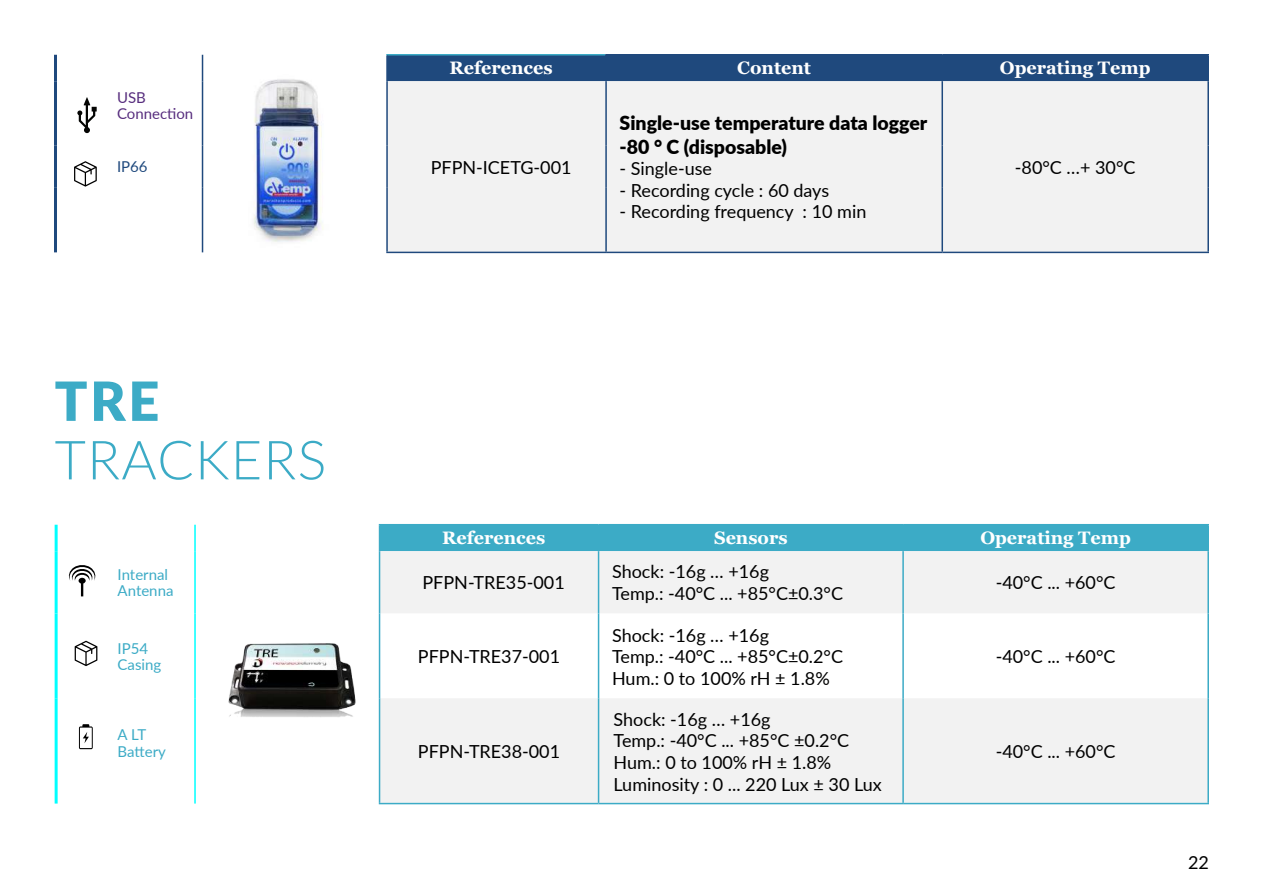
<style>
.page{position:relative;width:1263px;height:893px;background:#fff}
.page>*{position:absolute;margin:0;border:0;box-sizing:border-box;transform-origin:0 0}
.t1{font:300 54px "Lato";letter-spacing:.025em;color:#3cabc6}
.t2{font:900 54px "Lato";color:#3cabc6}
.t3{font:900 19.5px/23.4px "Lato";color:#000}
.t4{font:18px/21.6px "Lato";color:#000}
.t5{font:700 18px "Georgia";color:#fff}
.t6{font:15px/16.5px "Lato";color:#3cabc6}
.t7{font:15px/16.5px "Lato";color:#572d7e}
.t8{font:15px "Lato";color:#1f497d}
</style>
<div class="page">
<div style="left:380px;top:551px;width:827px;height:62px;background:#f2f2f2"></div>
<div style="left:380px;top:698px;width:827px;height:105px;background:#f2f2f2"></div>
<hr style="left:194px;top:525px;width:2px;height:26px;background:#0ff">
<hr style="left:194px;top:551px;width:2px;height:62px;background:#0ff">
<hr style="left:194px;top:613px;width:2px;height:85px;background:#0ff">
<hr style="left:194px;top:698px;width:2px;height:106px;background:#0ff">
<hr style="left:55px;top:525px;width:3px;height:26px;background:#0ff">
<hr style="left:55px;top:551px;width:3px;height:62px;background:#0ff">
<hr style="left:55px;top:613px;width:3px;height:85px;background:#0ff">
<hr style="left:55px;top:698px;width:3px;height:106px;background:#0ff">
<hr style="left:379px;top:524px;width:219px;height:1px;background:#3cabc6">
<hr style="left:598px;top:524px;width:305px;height:1px;background:#3cabc6">
<div style="left:379px;top:525px;width:828px;height:26px;background:#3cabc6"></div>
<hr style="left:903px;top:524px;width:306px;height:1px;background:#3cabc6">
<hr style="left:902px;top:525px;width:2px;height:26px;background:#3cabc6">
<hr style="left:1207px;top:525px;width:2px;height:26px;background:#3cabc6">
<hr style="left:379px;top:551px;width:1px;height:62px;background:#3cabc6">
<hr style="left:598px;top:551px;width:1px;height:62px;background:#3cabc6">
<hr style="left:902px;top:551px;width:2px;height:62px;background:#3cabc6">
<hr style="left:1207px;top:551px;width:2px;height:62px;background:#3cabc6">
<hr style="left:379px;top:613px;width:1px;height:85px;background:#3cabc6">
<hr style="left:598px;top:613px;width:1px;height:85px;background:#3cabc6">
<hr style="left:902px;top:613px;width:2px;height:85px;background:#3cabc6">
<hr style="left:1207px;top:613px;width:2px;height:85px;background:#3cabc6">
<hr style="left:379px;top:698px;width:1px;height:105px;background:#3cabc6">
<hr style="left:598px;top:698px;width:1px;height:105px;background:#3cabc6">
<hr style="left:902px;top:698px;width:2px;height:105px;background:#3cabc6">
<hr style="left:1207px;top:698px;width:2px;height:105px;background:#3cabc6">
<hr style="left:379px;top:803px;width:219px;height:1px;background:#3cabc6">
<hr style="left:598px;top:803px;width:305px;height:1px;background:#3cabc6">
<hr style="left:903px;top:803px;width:306px;height:1px;background:#3cabc6">
<svg style="left:69px;top:565px;width:26px;height:31px"></svg>
<img style="left:228px;top:643px;width:128px;height:74px">
<svg style="left:75px;top:641px;width:22px;height:25px"></svg>
<svg style="left:79px;top:724px;width:14px;height:25px"></svg>
<img style="left:201px;top:69px;width:122px;height:180px">
<div style="left:388px;top:56px;width:819px;height:25px;background:#1f497d"></div>
<div style="left:388px;top:81px;width:819px;height:171px;background:#f2f2f2"></div>
<hr style="left:386px;top:54px;width:219px;height:2px;background:#3cabc6">
<hr style="left:54px;top:55px;width:3px;height:26px;background:#1f497d">
<hr style="left:386px;top:81px;width:2px;height:65px;background:#1f497d">
<hr style="left:386px;top:146px;width:2px;height:41px;background:#1f497d">
<hr style="left:386px;top:187px;width:2px;height:65px;background:#1f497d">
<hr style="left:386px;top:55px;width:2px;height:26px;background:#1f497d">
<hr style="left:605px;top:81px;width:2px;height:65px;background:#1f497d">
<hr style="left:605px;top:146px;width:2px;height:41px;background:#1f497d">
<hr style="left:605px;top:187px;width:2px;height:65px;background:#1f497d">
<hr style="left:941px;top:81px;width:2px;height:65px;background:#1f497d">
<hr style="left:941px;top:146px;width:2px;height:41px;background:#1f497d">
<hr style="left:941px;top:187px;width:2px;height:65px;background:#1f497d">
<hr style="left:386px;top:252px;width:220px;height:1px;background:#1f497d">
<hr style="left:606px;top:252px;width:336px;height:1px;background:#1f497d">
<hr style="left:942px;top:252px;width:267px;height:1px;background:#1f497d">
<hr style="left:605px;top:54px;width:337px;height:2px;background:#1f497d">
<hr style="left:605px;top:55px;width:2px;height:26px;background:#1f497d">
<hr style="left:941px;top:55px;width:2px;height:26px;background:#1f497d">
<hr style="left:942px;top:54px;width:267px;height:2px;background:#1f497d">
<hr style="left:1207px;top:55px;width:2px;height:26px;background:#1f497d">
<hr style="left:1207px;top:81px;width:2px;height:65px;background:#1f497d">
<hr style="left:1207px;top:146px;width:2px;height:41px;background:#1f497d">
<hr style="left:1207px;top:187px;width:2px;height:65px;background:#1f497d">
<svg style="left:202px;top:55px;width:1px;height:26px"></svg>
<hr style="left:202px;top:81px;width:1px;height:65px;background:#1f497d">
<hr style="left:202px;top:146px;width:1px;height:41px;background:#1f497d">
<hr style="left:202px;top:187px;width:1px;height:65px;background:#1f497d">
<hr style="left:54px;top:81px;width:3px;height:65px;background:#1f497d">
<hr style="left:54px;top:146px;width:3px;height:41px;background:#1f497d">
<hr style="left:54px;top:187px;width:3px;height:65px;background:#1f497d">
<svg style="left:74px;top:161px;width:23px;height:26px"></svg>
<svg style="left:77px;top:97px;width:20px;height:36px"></svg>
<p class="t5" style="left:449px;top:57px;width:105px">References</p>
<p class="t5" style="left:737px;top:57px;width:75px">Content</p>
<p class="t5" style="left:1000px;top:57px;width:152px">Operating Temp</p>
<p class="t7" style="left:117px;top:88px;width:78px">USB<br>Connection</p>
<p class="t3" style="left:620px;top:111px;width:309px">Single-use temperature data logger -80 ° C (disposable)</p>
<p class="t4" style="left:620px;top:157px;width:94px">- Single-use</p>
<p class="t4" style="left:620px;top:179px;width:211px">- Recording cycle : 60 days</p>
<p class="t4" style="left:620px;top:200px;width:248px">- Recording frequency : 10 min</p>
<p class="t8" style="left:117px;top:156px;width:32px">IP66</p>
<p class="t4" style="left:1015px;top:156px;width:122px">-80°C …+ 30°C</p>
<p class="t4" style="left:431px;top:156px;width:142px">PFPN-ICETG-001</p>
<h1 class="t2" style="left:55px;top:361px;width:106px">TRE</h1>
<h1 class="t1" style="left:55px;top:422px;width:273px">TRACKERS</h1>
<p class="t5" style="left:442px;top:526px;width:105px">References</p>
<p class="t5" style="left:714px;top:526px;width:75px">Sensors</p>
<p class="t5" style="left:980px;top:526px;width:152px">Operating Temp</p>
<p class="t6" style="left:118px;top:565px;width:57px">Internal<br>Antenna</p>
<p class="t4" style="left:422px;top:571px;width:144px">PFPN-TRE35-001</p>
<p class="t4" style="left:612px;top:560px;width:233px">Shock: -16g … +16g<br>Temp.: -40°C ... +85°C±0.3°C</p>
<p class="t4" style="left:996px;top:571px;width:121px">-40°C ... +60°C</p>
<p class="t6" style="left:118px;top:639px;width:45px">IP54<br>Casing</p>
<p class="t4" style="left:418px;top:645px;width:144px">PFPN-TRE37-001</p>
<p class="t4" style="left:612px;top:623px;width:233px">Shock: -16g … +16g<br>Temp.: -40°C ... +85°C±0.2°C<br>Hum.: 0 to 100% rH ± 1.8%</p>
<p class="t4" style="left:996px;top:645px;width:121px">-40°C ... +60°C</p>
<p class="t6" style="left:118px;top:726px;width:50px">A LT<br>Battery</p>
<p class="t4" style="left:418px;top:740px;width:144px">PFPN-TRE38-001</p>
<p class="t4" style="left:614px;top:708px;width:270px">Shock: -16g … +16g<br>Temp.: -40°C ... +85°C ±0.2°C<br>Hum.: 0 to 100% rH ± 1.8%<br>Luminosity : 0 ... 220 Lux ± 30 Lux</p>
<p class="t4" style="left:996px;top:740px;width:121px">-40°C ... +60°C</p>
<p class="t4" style="left:1188px;top:851px;width:22px">22</p>
</div>
